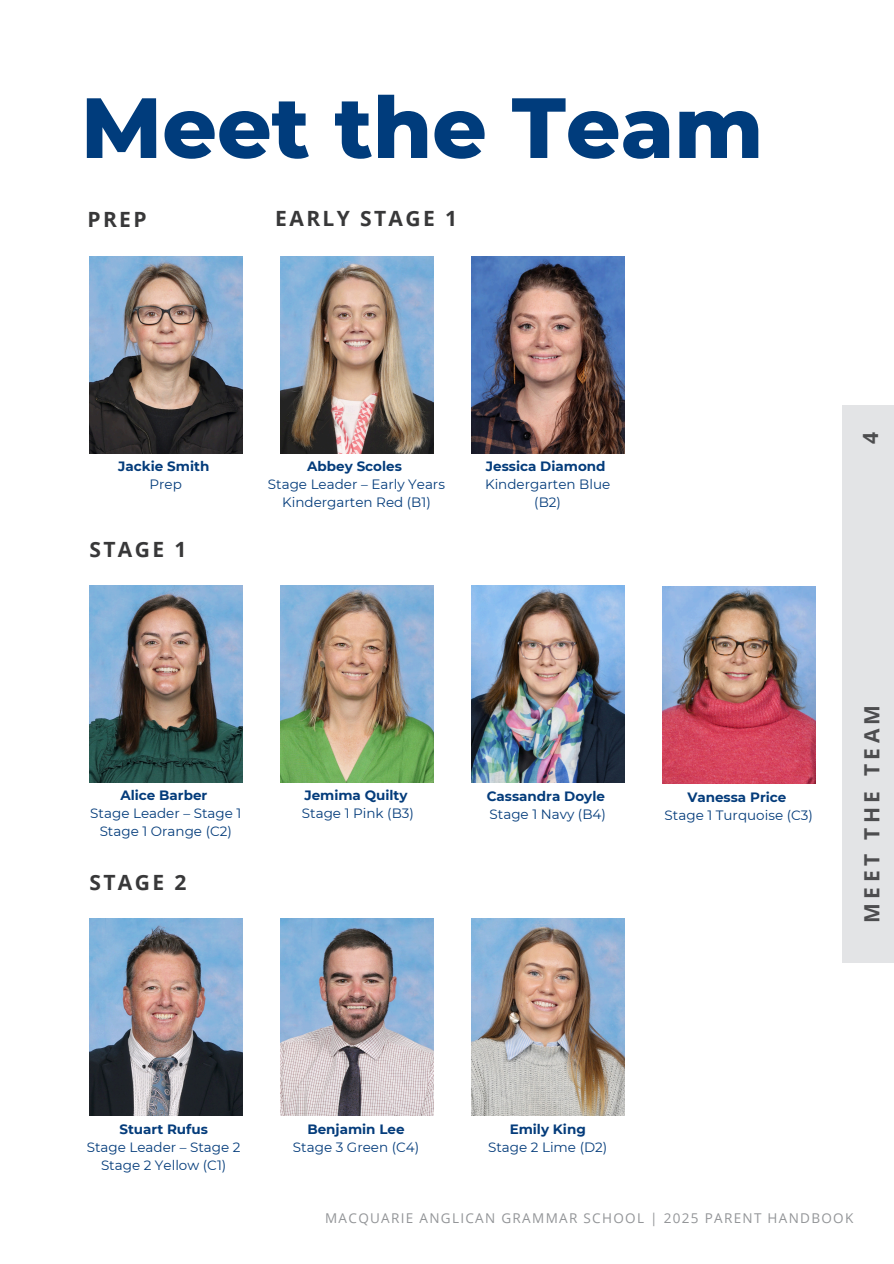
<style>
.page{position:relative;width:894px;height:1264px;background:#fff}
.page>*{position:absolute;margin:0;border:0;box-sizing:border-box;transform-origin:0 0}
.t1{font:800 85.2px "Montserrat";color:#003c7c}
.t2{font:700 21px "Open Sans";letter-spacing:.115em;color:#383839}
.t3{font:700 21px "Open Sans";letter-spacing:.215em;color:#4d4d4f}
.t4{font:13.5px/18px "Montserrat";color:#043c7b;text-align:center}
.t5{font:700 13.5px "Montserrat";color:#043c7b}
.t6{font:13.5px "Open Sans";letter-spacing:.1em;color:#939598}
</style>
<div class="page">
<div style="left:842px;top:405px;width:51px;height:557px;background:#e3e4e6"></div>
<img style="left:280px;top:585px;width:153px;height:197px">
<img style="left:471px;top:585px;width:153px;height:197px">
<img style="left:89px;top:585px;width:153px;height:197px">
<img style="left:662px;top:586px;width:153px;height:197px">
<img style="left:280px;top:918px;width:153px;height:197px">
<img style="left:471px;top:918px;width:153px;height:197px">
<img style="left:89px;top:918px;width:153px;height:197px">
<img style="left:280px;top:256px;width:153px;height:197px">
<img style="left:471px;top:256px;width:153px;height:197px">
<img style="left:89px;top:256px;width:153px;height:197px">
<h1 class="t1" style="left:81px;top:75px;width:683px">Meet the Team</h1>
<p class="t2" style="left:87px;top:204px;width:61px">PREP</p>
<p class="t2" style="left:275px;top:203px;width:183px">EARLY STAGE 1</p>
<p class="t5" style="left:118px;top:458px;width:92px">Jackie Smith</p>
<p class="t4" style="left:149px;top:475px;width:34px">Prep</p>
<p class="t2" style="left:89px;top:534px;width:98px">STAGE 1</p>
<p class="t5" style="left:307px;top:458px;width:96px">Abbey Scoles</p>
<h2 class="t4" style="left:268px;top:475px;width:178px">Stage Leader – Early Years</h2>
<p class="t4" style="left:282px;top:493px;width:150px">Kindergarten Red (B1)</p>
<p class="t5" style="left:486px;top:458px;width:121px">Jessica Diamond</p>
<p class="t4" style="left:485px;top:475px;width:127px">Kindergarten Blue (B2)</p>
<h2 class="t3" style="left:855px;top:444px;width:13px;rotate:-90deg">4</h2>
<h2 class="t5" style="left:120px;top:787px;width:88px">Alice Barber</h2>
<p class="t4" style="left:90px;top:804px;width:152px">Stage Leader – Stage 1</p>
<p class="t4" style="left:100px;top:822px;width:134px">Stage 1 Orange (C2)</p>
<p class="t2" style="left:89px;top:867px;width:98px">STAGE 2</p>
<p class="t5" style="left:304px;top:787px;width:105px">Jemima Quilty</p>
<p class="t4" style="left:302px;top:804px;width:113px">Stage 1 Pink (B3)</p>
<p class="t5" style="left:486px;top:787px;width:120px">Cassandra Doyle</p>
<p class="t4" style="left:489px;top:804px;width:118px">Stage 1 Navy (B4)</p>
<p class="t5" style="left:687px;top:788px;width:100px">Vanessa Price</p>
<p class="t4" style="left:664px;top:805px;width:150px">Stage 1 Turquoise (C3)</p>
<h2 class="t3" style="left:856px;top:923px;width:220px;rotate:-90deg">MEET THE TEAM</h2>
<p class="t5" style="left:119px;top:1120px;width:90px">Stuart Rufus</p>
<p class="t4" style="left:87px;top:1137px;width:155px">Stage Leader – Stage 2</p>
<p class="t4" style="left:101px;top:1155px;width:127px">Stage 2 Yellow (C1)</p>
<p class="t5" style="left:307px;top:1120px;width:99px">Benjamin Lee</p>
<p class="t4" style="left:293px;top:1137px;width:128px">Stage 3 Green (C4)</p>
<p class="t5" style="left:509px;top:1120px;width:78px">Emily King</p>
<p class="t4" style="left:488px;top:1137px;width:121px">Stage 2 Lime (D2)</p>
<p class="t6" style="left:325px;top:1208px;width:529px">MACQUARIE ANGLICAN GRAMMAR SCHOOL | 2025 PARENT HANDBOOK</p>
</div>
